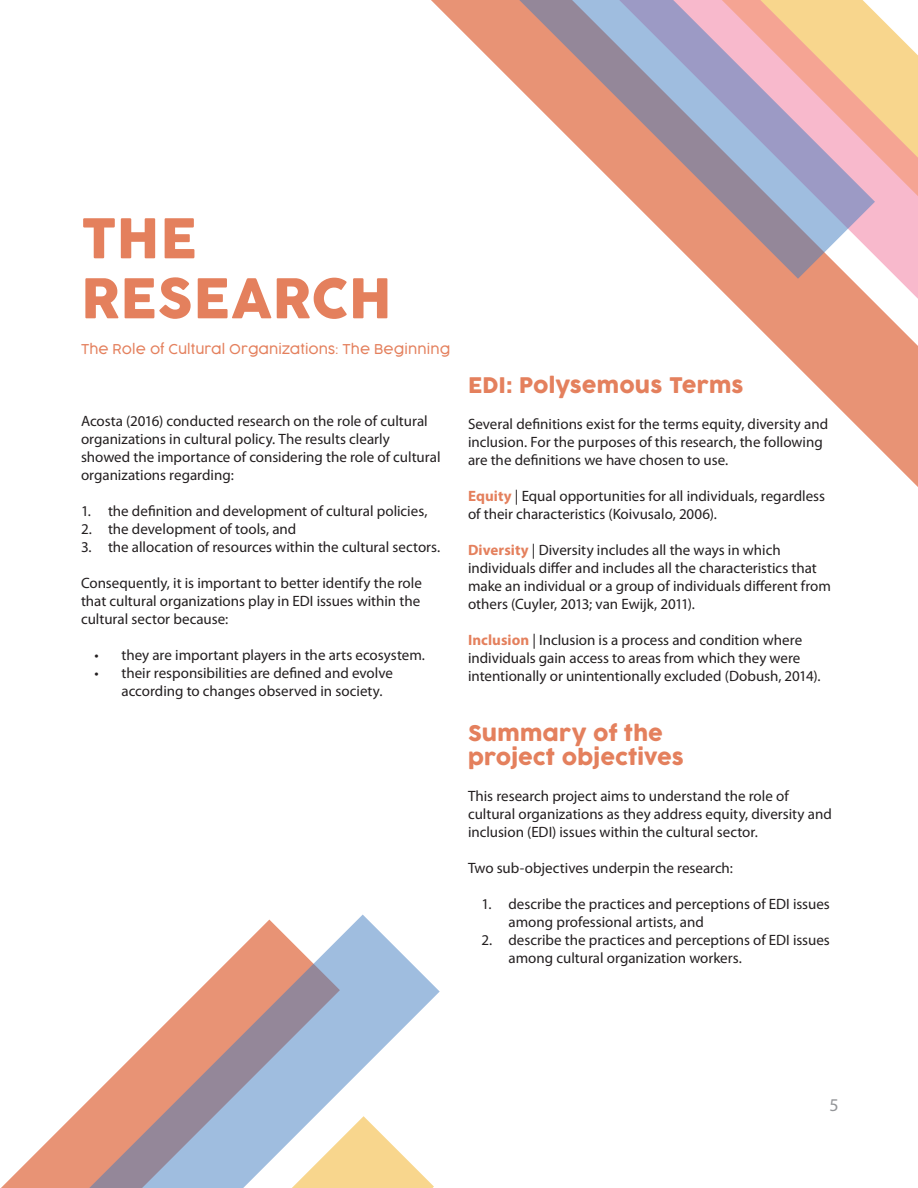
<style>
.page{position:relative;width:918px;height:1188px;background:#fff}
.page>*{position:absolute;margin:0;border:0;box-sizing:border-box;transform-origin:0 0}
.t1{font:54px/60px "Cocogoose";letter-spacing:.01em;color:#e4805d}
.t2{font:21px/24px "Cocogoose";letter-spacing:.005em;color:#e4805d}
.t3{font:18px "Myriad Pro";color:#939598}
.t4{font:15px/18px "Myriad Pro";color:#231f20}
.t5{font:300 13.5px "Cocogoose";letter-spacing:.015em;color:#e4805d}
.s1{font-weight:700;color:#e4805d}
</style>
<div class="page">
<svg style="left:431px;top:0;width:487px;height:487px"></svg>
<svg style="left:566px;top:0;width:352px;height:320px"></svg>
<svg style="left:458px;top:0;width:417px;height:279px"></svg>
<svg style="left:1px;top:1147px;width:41px;height:41px"></svg>
<svg style="left:42px;top:915px;width:398px;height:273px"></svg>
<h1 class="t1" style="left:81px;top:211px;width:312px">THE<br>RESEARCH</h1>
<p class="t5" style="left:81px;top:340px;width:370px">The Role of Cultural Organizations: The Beginning</p>
<p class="t4" style="left:81px;top:412px;width:361px">Acosta (2016) conducted research on the role of cultural organizations in cultural policy. The results clearly showed the importance of considering the role of cultural organizations regarding:</p>
<p class="t4" style="left:81px;top:502px;width:348px">1. the definition and development of cultural policies,</p>
<p class="t4" style="left:81px;top:520px;width:217px">2. the development of tools, and</p>
<p class="t4" style="left:81px;top:538px;width:361px">3. the allocation of resources within the cultural sectors.</p>
<p class="t4" style="left:81px;top:574px;width:342px;text-align:justify">Consequently, it is important to better identify the role that cultural organizations play in EDI issues within the cultural sector because:</p>
<p class="t4" style="left:95px;top:646px;width:332px">• they are important players in the arts ecosystem.</p>
<p class="t4" style="left:122px;top:664px;width:273px;text-indent:-27px">• their responsibilities are defined and evolve according to changes observed in society.</p>
<h2 class="t2" style="left:468px;top:374px;width:277px">EDI: Polysemous Terms</h2>
<p class="t4" style="left:468px;top:415px;width:362px">Several definitions exist for the terms equity, diversity and inclusion. For the purposes of this research, the following are the definitions we have chosen to use.</p>
<p class="t4" style="left:468px;top:487px;width:359px"><span class="s1">Equity</span> | Equal opportunities for all individuals, regardless of their characteristics (Koivusalo, 2006).</p>
<p class="t4" style="left:468px;top:541px;width:365px"><span class="s1">Diversity</span> | Diversity includes all the ways in which individuals differ and includes all the characteristics that make an individual or a group of individuals different from others (Cuyler, 2013; van Ewijk, 2011).</p>
<p class="t4" style="left:468px;top:631px;width:354px"><span class="s1">Inclusion</span> | Inclusion is a process and condition where individuals gain access to areas from which they were intentionally or unintentionally excluded (Dobush, 2014).</p>
<h2 class="t2" style="left:468px;top:722px;width:217px">Summary of the project objectives</h2>
<p class="t4" style="left:468px;top:787px;width:365px">This research project aims to understand the role of cultural organizations as they address equity, diversity and inclusion (EDI) issues within the cultural sector.</p>
<p class="t4" style="left:468px;top:859px;width:266px">Two sub-objectives underpin the research:</p>
<p class="t4" style="left:508px;top:895px;width:323px;text-indent:-27px">1. describe the practices and perceptions of EDI issues among professional artists, and</p>
<p class="t4" style="left:508px;top:931px;width:323px;text-indent:-27px">2. describe the practices and perceptions of EDI issues among cultural organization workers.</p>
<p class="t3" style="left:829px;top:1094px;width:11px">5</p>
</div>
